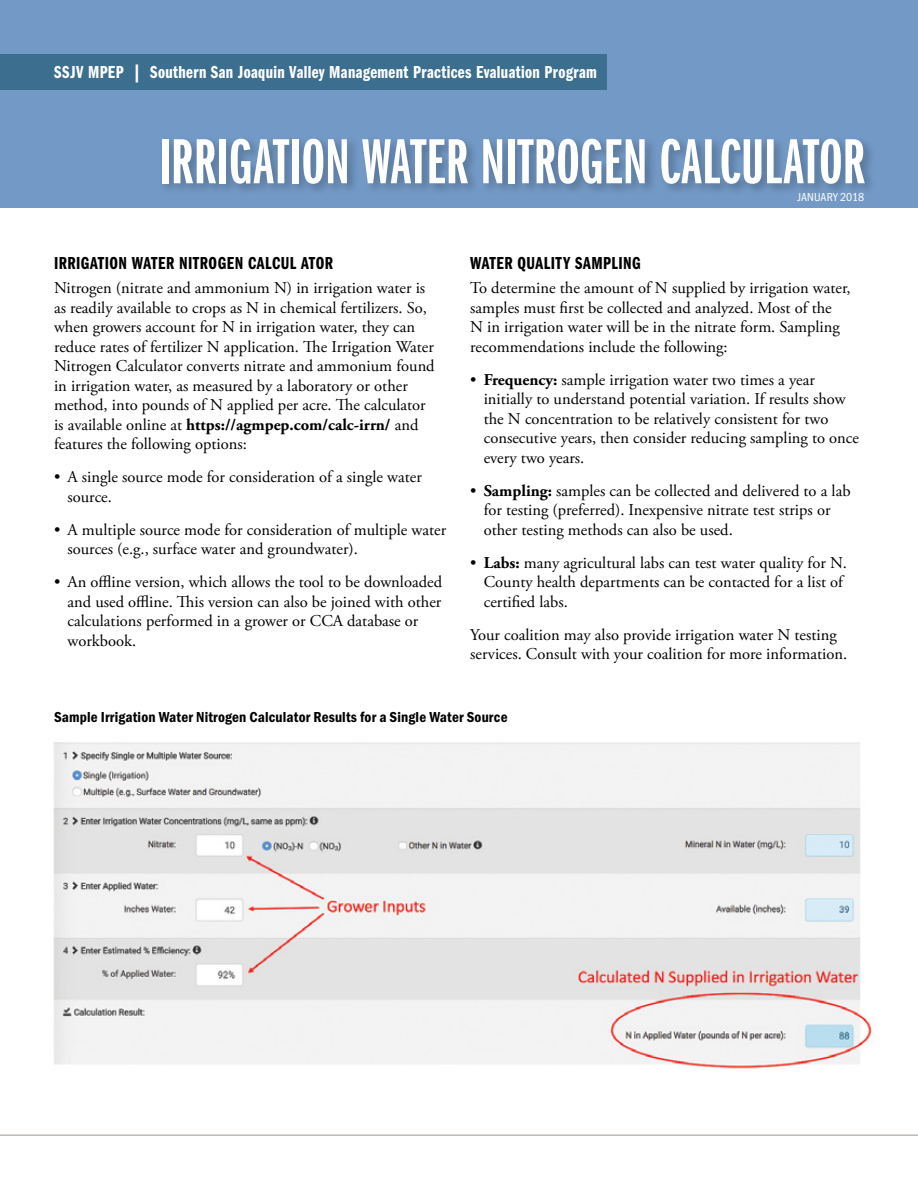
<style>
.page{position:relative;width:918px;height:1188px;background:#fff}
.page>*{position:absolute;margin:0;border:0;box-sizing:border-box;transform-origin:0 0}
.t1{font:66px "ITC Franklin Gothic Std Dm X Cp";color:#fff}
.t2{font:18px "ITC Franklin Gothic Std Dm Cp";letter-spacing:.02em;color:#fff}
.t3{font:18px "ITC Franklin Gothic Std Dm Cp";letter-spacing:.025em;color:#000}
.t4{font:16.5px/19.5px "Adobe Garamond Pro";color:#000}
.t5{font:600 condensed 15px "Franklin Gothic Itc T";letter-spacing:.01em;color:#000}
.t6{font:condensed 12px "Franklin Gothic Itc T";color:#fff}
.s1{font-weight:700}
</style>
<div class="page">
<img style="left:53px;top:742px;width:819px;height:327px">
<div style="left:0;top:0;width:918px;height:208px;background:#7399c6"></div>
<div style="left:158px;top:135px;width:719px;height:61px;background:#000;opacity:.25"></div>
<hr style="left:0;top:1135px;width:918px;height:1px;background:#a2958a">
<div style="left:0;top:54px;width:607px;height:35px;background:#3b6e8f"></div>
<p class="t2" style="left:54px;top:62px;width:544px">SSJV MPEP | Southern San Joaquin Valley Management Practices Evaluation Program</p>
<h1 class="t1" style="left:159px;top:126px;width:708px">IRRIGATION WATER NITROGEN CALCULATOR</h1>
<p class="t6" style="left:797px;top:190px;width:68px">JANUARY 2018</p>
<p class="t3" style="left:54px;top:253px;width:280px">IRRIGATION WATER NITROGEN CALCUL ATOR</p>
<p class="t4" style="left:54px;top:279px;width:382px">Nitrogen (nitrate and ammonium N) in irrigation water is as readily available to crops as N in chemical fertilizers. So, when growers account for N in irrigation water, they can reduce rates of fertilizer N application. The Irrigation Water Nitrogen Calculator converts nitrate and ammonium found in irrigation water, as measured by a laboratory or other method, into pounds of N applied per acre. The calculator is available online at <span class="s1">https://agmpep.com/calc-irrn/</span> and features the following options:</p>
<p class="t4" style="left:68px;top:468px;width:356px;text-indent:-13px">• A single source mode for consideration of a single water source.</p>
<p class="t4" style="left:68px;top:520px;width:380px;text-indent:-13px">• A multiple source mode for consideration of multiple water sources (e.g., surface water and groundwater).</p>
<p class="t4" style="left:68px;top:573px;width:376px;text-indent:-13px">• An offline version, which allows the tool to be downloaded and used offline. This version can also be joined with other calculations performed in a grower or CCA database or workbook.</p>
<p class="t3" style="left:470px;top:253px;width:172px">WATER QUALITY SAMPLING</p>
<p class="t4" style="left:470px;top:279px;width:382px">To determine the amount of N supplied by irrigation water, samples must first be collected and analyzed. Most of the<br>N in irrigation water will be in the nitrate form. Sampling recommendations include the following:</p>
<p class="t4" style="left:484px;top:370px;width:377px;text-indent:-13px">• <span class="s1">Frequency:</span> sample irrigation water two times a year initially to understand potential variation. If results show the N concentration to be relatively consistent for two consecutive years, then consider reducing sampling to once every two years.</p>
<p class="t4" style="left:484px;top:481px;width:368px;text-indent:-13px">• <span class="s1">Sampling:</span> samples can be collected and delivered to a lab for testing (preferred). Inexpensive nitrate test strips or other testing methods can also be used.</p>
<p class="t4" style="left:484px;top:553px;width:365px;text-indent:-13px">• <span class="s1">Labs:</span> many agricultural labs can test water quality for N.<br>County health departments can be contacted for a list of certified labs.</p>
<p class="t4" style="left:470px;top:625px;width:378px">Your coalition may also provide irrigation water N testing services. Consult with your coalition for more information.</p>
<p class="t5" style="left:54px;top:708px;width:455px">Sample Irrigation Water Nitrogen Calculator Results for a Single Water Source</p>
</div>
